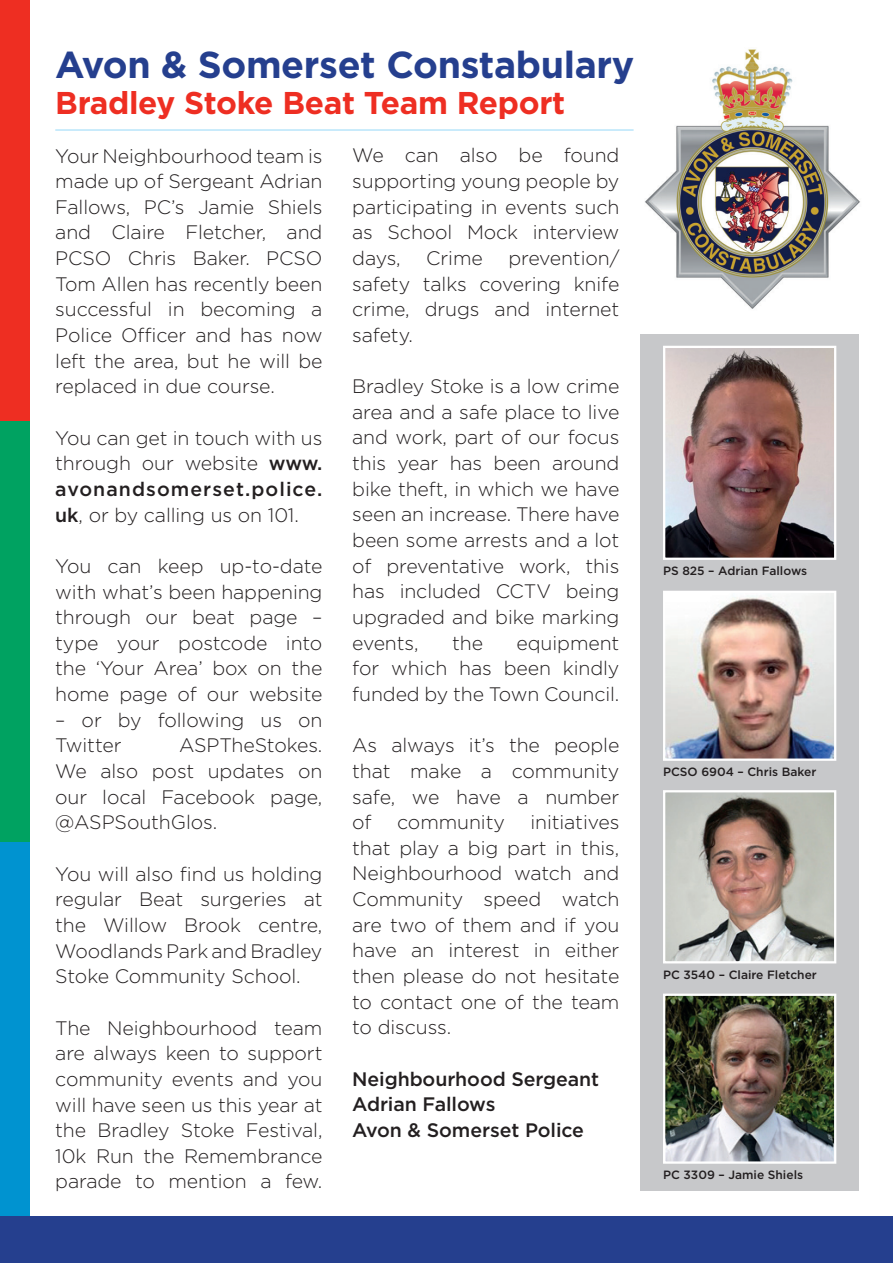
<style>
.page{position:relative;width:893px;height:1263px;background:#fff}
.page>*{position:absolute;margin:0;border:0;box-sizing:border-box;transform-origin:0 0}
.t1{font:700 37.5px "Gotham";letter-spacing:-.01em;color:#253f8e}
.t2{font:700 31.5px "Gotham";letter-spacing:-.01em;color:#ee2e22}
.t3{font:300 19.5px/25.7px "Gotham";letter-spacing:-.005em;color:#231f20;text-align:justify}
.t4{font:500 19.5px/25.7px "Gotham";letter-spacing:-.005em;color:#231f20}
.t5{font:500 12px "Gotham";color:#231f20}
.s1{font-weight:500}
</style>
<div class="page">
<div style="left:0;top:0;width:30px;height:421px;background:#ee2e22"></div>
<div style="left:0;top:421px;width:30px;height:421px;background:#00a261"></div>
<div style="left:0;top:842px;width:30px;height:421px;background:#0093d0"></div>
<div style="left:0;top:1216px;width:893px;height:47px;background:#253f8e"></div>
<hr style="left:55px;top:129px;width:579px;height:2px;background:#b9e5fa">
<div style="left:640px;top:334px;width:219px;height:857px;background:#c7c8ca"></div>
<img style="left:666px;top:349px;width:167px;height:208px">
<div style="left:663px;top:346px;width:173px;height:214px;border:2px solid #fff"></div>
<img style="left:666px;top:594px;width:167px;height:164px">
<div style="left:663px;top:591px;width:173px;height:170px;border:2px solid #fff"></div>
<img style="left:666px;top:793px;width:167px;height:167px">
<div style="left:663px;top:790px;width:173px;height:173px;border:2px solid #fff"></div>
<img style="left:666px;top:996px;width:167px;height:165px">
<div style="left:663px;top:993px;width:173px;height:171px;border:2px solid #fff"></div>
<img style="left:645px;top:49px;width:215px;height:260px">
<h1 class="t1" style="left:55px;top:43px;width:581px">Avon &amp; Somerset Constabulary</h1>
<h2 class="t2" style="left:55px;top:84px;width:512px">Bradley Stoke Beat Team Report</h2>
<p class="t3" style="left:55px;top:142px;width:269px">Your Neighbourhood team is made up of Sergeant Adrian Fallows, PC’s Jamie Shiels and Claire Fletcher, and PCSO Chris Baker. PCSO Tom Allen has recently been successful in becoming a Police Officer and has now left the area, but he will be replaced in due course.</p>
<p class="t3" style="left:55px;top:424px;width:269px">You can get in touch with us through our website <span class="s1">www. avonandsomerset.police. uk</span>, or by calling us on 101.</p>
<p class="t3" style="left:55px;top:553px;width:269px">You can keep up-to-date with what’s been happening through our beat page – type your postcode into the ‘Your Area’ box on the home page of our website</p>
<p class="t3" style="left:55px;top:706px;width:269px">– or by following us on<br>Twitter</p>
<p class="t3" style="left:352px;top:142px;width:269px">We can also be found supporting young people by participating in events such as School Mock interview days,</p>
<p class="t3" style="left:352px;top:245px;width:269px;text-indent:156px">prevention/ safety talks covering knife crime, drugs and internet safety.</p>
<p class="t3" style="left:352px;top:373px;width:269px">Bradley Stoke is a low crime area and a safe place to live and work, part of our focus this year has been around bike theft, in which we have seen an increase. There have been some arrests and a lot of preventative work, this has included CCTV being upgraded and bike marking events,</p>
<p class="t3" style="left:426px;top:245px;width:58px">Crime</p>
<p class="t3" style="left:452px;top:629px;width:32px">the</p>
<p class="t3" style="left:352px;top:629px;width:269px;text-indent:164px">equipment for which has been kindly funded by the Town Council.</p>
<p class="t3" style="left:352px;top:732px;width:269px">As always it’s the people that make a community safe, we have a number of</p>
<p class="t3" style="left:55px;top:732px;width:269px;text-indent:124px">ASPTheStokes.<br>We also post updates on our local Facebook page, @ASPSouthGlos.</p>
<p class="t3" style="left:55px;top:860px;width:269px">You will also find us holding regular Beat surgeries at the Willow Brook centre, Woodlands Park and Bradley Stoke Community School.</p>
<p class="t3" style="left:55px;top:1014px;width:269px">The Neighbourhood team are always keen to support community events and you will have seen us this year at the Bradley Stoke Festival, 10k Run the Remembrance parade to mention a few.</p>
<p class="t3" style="left:352px;top:809px;width:269px;text-indent:178px">initiatives that play a big part in this, Neighbourhood watch and Community speed watch are two of them and if you have an interest in either then please do not hesitate to contact one of the team to discuss.</p>
<p class="t4" style="left:352px;top:1065px;width:248px">Neighbourhood Sergeant<br>Adrian Fallows<br>Avon &amp; Somerset Police</p>
<p class="t3" style="left:397px;top:809px;width:109px">community</p>
<p class="t5" style="left:663px;top:564px;width:146px">PS 825 – Adrian Fallows</p>
<p class="t5" style="left:663px;top:765px;width:155px">PCSO 6904 – Chris Baker</p>
<p class="t5" style="left:663px;top:967px;width:155px">PC 3540 – Claire Fletcher</p>
<p class="t5" style="left:663px;top:1168px;width:142px">PC 3309 – Jamie Shiels</p>
</div>
